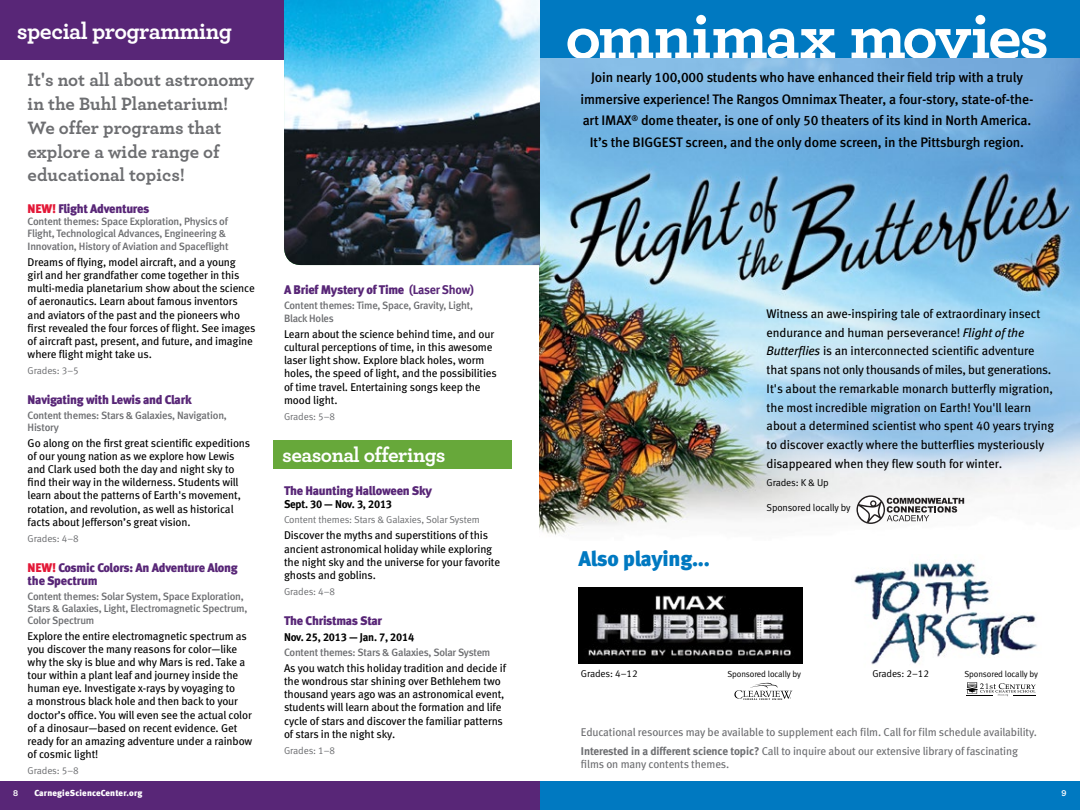
<style>
.page{position:relative;width:1080px;height:810px;background:#fff}
.page>*{position:absolute;margin:0;border:0;box-sizing:border-box;transform-origin:0 0}
.t1{font:23.75px "Archer Bold LF";letter-spacing:-.02em;color:#fff}
.t2{font:21.25px "Archer Bold LF";letter-spacing:-.025em;color:#fff}
.t3{font:21.25px "Meta Black Lf";letter-spacing:-.015em;color:#0079c1}
.t4{font:18.75px/23.8px "Archer Bold LF";color:#6d6e71}
.t5{font:13.75px "Meta Medium LF";letter-spacing:-.01em;color:#000}
.t6{font:12.5px/18.8px "Meta Book LF";letter-spacing:-.005em;color:#000}
.t7{font:12.5px/13.1px "Meta Black Lf";letter-spacing:-.02em;color:#582677}
.t8{font:11.25px/13.1px "Meta Book LF";letter-spacing:-.01em;color:#000}
.t9{font:11.25px/19.1px "Meta Book LF";letter-spacing:-.01em;color:#6d6e71}
.t10{font:11.25px "Meta Bold LF";letter-spacing:-.02em;color:#000}
.t11{font:10.62px/12px "Meta Medium LF";letter-spacing:-.02em;color:#6d6e71}
.t12{font:10px "Meta Normal LF";letter-spacing:-.015em;color:#6d6e71}
.t13{font:10px "Meta Normal LF";letter-spacing:-.01em;color:#000}
.t14{font:8.75px "Meta Normal LF";letter-spacing:-.01em;color:#000}
.t15{font:8.75px "Meta Black Lf";letter-spacing:.02em;color:#fff}
.t16{font:8.75px "Archer Bold LF";color:#fff}
.s1{color:#e31837}
.s2{font-family:"Meta Bold LF"}
.s3{font-style:italic}
</style>
<div class="page">
<div style="left:540px;top:0;width:540px;height:58px;background:#0079c1"></div>
<svg style="left:567px;top:15px;width:480px;height:43px"></svg>
<img style="left:540px;top:58px;width:540px;height:477px">
<div style="left:540px;top:781px;width:540px;height:29px;background:#0079c1"></div>
<div style="left:0;top:781px;width:540px;height:29px;background:#582677"></div>
<svg style="left:856px;top:495px;width:108px;height:29px"></svg>
<div style="left:0;top:0;width:284px;height:60px;background:#582677"></div>
<img style="left:284px;top:0;width:256px;height:265px">
<svg style="left:734px;top:683px;width:58px;height:17px"></svg>
<img style="left:578px;top:587px;width:225px;height:76px">
<img style="left:854px;top:562px;width:183px;height:103px">
<svg style="left:966px;top:682px;width:70px;height:14px"></svg>
<div style="left:274px;top:440px;width:238px;height:29px;background:#67a83a"></div>
<h1 class="t1" style="left:17px;top:16px;width:217px">special programming</h1>
<h3 class="t4" style="left:28px;top:68px;width:228px">It's not all about astronomy in the Buhl Planetarium!<br>We offer programs that explore a wide range of educational topics!</h3>
<p class="t7" style="left:28px;top:202px;width:123px"><span class="s1">New!</span> Flight Adventures</p>
<p class="t11" style="left:28px;top:215px;width:202px">Content themes: Space Exploration, Physics of<br>Flight, Technological Advances, Engineering &amp;</p>
<p class="t11" style="left:28px;top:240px;width:202px">Innovation, History of Aviation and Spaceflight</p>
<p class="t8" style="left:28px;top:255px;width:229px">Dreams of flying, model aircraft, and a young<br>girl and her grandfather come together in this multi-media planetarium show about the science of aeronautics. Learn about famous inventors and aviators of the past and the pioneers who first revealed the four forces of flight. See images of aircraft past, present, and future, and imagine where flight might take us.</p>
<p class="t12" style="left:28px;top:365px;width:53px">Grades: 3–5</p>
<p class="t7" style="left:28px;top:393px;width:166px">Navigating with Lewis and Clark</p>
<p class="t11" style="left:28px;top:409px;width:201px">Content themes: Stars &amp; Galaxies, Navigation,<br>History</p>
<p class="t8" style="left:28px;top:436px;width:224px">Go along on the first great scientific expeditions of our young nation as we explore how Lewis and Clark used both the day and night sky to find their way in the wilderness. Students will learn about the patterns of Earth's movement, rotation, and revolution, as well as historical facts about Jefferson’s great vision.</p>
<p class="t12" style="left:28px;top:532px;width:53px">Grades: 4–8</p>
<p class="t7" style="left:28px;top:561px;width:212px"><span class="s1">New!</span> Cosmic Colors: An Adventure Along the Spectrum</p>
<p class="t11" style="left:28px;top:590px;width:221px">Content themes: Solar System, Space Exploration,<br>Stars &amp; Galaxies, Light, Electromagnetic Spectrum,<br>Color Spectrum</p>
<p class="t8" style="left:28px;top:629px;width:226px">Explore the entire electromagnetic spectrum as you discover the many reasons for color—like why the sky is blue and why Mars is red. Take a tour within a plant leaf and journey inside the human eye. Investigate x-rays by voyaging to<br>a monstrous black hole and then back to your doctor’s office. You will even see the actual color of a dinosaur—based on recent evidence. Get ready for an amazing adventure under a rainbow of cosmic light!</p>
<p class="t12" style="left:28px;top:765px;width:53px">Grades: 5–8</p>
<p class="t7" style="left:284px;top:283px;width:191px">A Brief Mystery of Time <span class="s2">(Laser Show)</span></p>
<p class="t11" style="left:284px;top:299px;width:191px;line-height:13.1px">Content themes: Time, Space, Gravity, Light,<br>Black Holes</p>
<p class="t8" style="left:284px;top:327px;width:214px">Learn about the science behind time, and our cultural perceptions of time, in this awesome laser light show. Explore black holes, worm holes, the speed of light, and the possibilities of time travel. Entertaining songs keep the mood light.</p>
<p class="t12" style="left:284px;top:410px;width:53px">Grades: 5–8</p>
<h2 class="t2" style="left:282px;top:441px;width:165px">seasonal offerings</h2>
<p class="t7" style="left:284px;top:484px;width:150px">The Haunting Halloween Sky</p>
<p class="t10" style="left:284px;top:498px;width:110px">Sept. 30 — Nov. 3, 2013</p>
<p class="t12" style="left:284px;top:514px;width:197px">Content themes: Stars &amp; Galaxies, Solar System</p>
<p class="t8" style="left:284px;top:529px;width:218px">Discover the myths and superstitions of this ancient astronomical holiday while exploring the night sky and the universe for your favorite ghosts and goblins.</p>
<p class="t12" style="left:284px;top:586px;width:53px">Grades: 4–8</p>
<p class="t7" style="left:284px;top:614px;width:100px">The Christmas Star</p>
<p class="t10" style="left:284px;top:630px;width:132px">Nov. 25, 2013 — Jan. 7, 2014</p>
<p class="t11" style="left:284px;top:646px;width:208px">Content themes: Stars &amp; Galaxies, Solar System</p>
<p class="t8" style="left:284px;top:661px;width:224px">As you watch this holiday tradition and decide if the wondrous star shining over Bethlehem two thousand years ago was an astronomical event, students will learn about the formation and life cycle of stars and discover the familiar patterns of stars in the night sky.</p>
<p class="t12" style="left:284px;top:744px;width:53px">Grades: 1–8</p>
<p class="t5" style="left:591px;top:70px;width:433px">Join nearly 100,000 students who have enhanced their field trip with a truly</p>
<p class="t5" style="left:581px;top:91px;width:454px">immersive experience! The Rangos Omnimax Theater, a four-story, state-of-the-</p>
<p class="t5" style="left:583px;top:113px;width:450px">art IMAX<sup>®</sup> dome theater, is one of only 50 theaters of its kind in North America.</p>
<p class="t5" style="left:590px;top:134px;width:51px">It’s the biggest</p>
<p class="t5" style="left:685px;top:134px;width:340px">screen, and the only dome screen, in the Pittsburgh region.</p>
<h2 class="t3" style="left:578px;top:546px;width:133px">Also playing...</h2>
<p class="t6" style="left:767px;top:304px;width:289px">Witness an awe-inspiring tale of extraordinary insect endurance and human perseverance! <span class="s3">Flight of the Butterflies</span> is an interconnected scientific adventure that spans not only thousands of miles, but generations.<br>It's about the remarkable monarch butterfly migration, the most incredible migration on Earth! You'll learn about a determined scientist who spent 40 years trying to discover exactly where the butterflies mysteriously disappeared when they flew south for winter.</p>
<p class="t13" style="left:767px;top:477px;width:64px">Grades: K &amp; Up</p>
<p class="t13" style="left:767px;top:502px;width:85px">Sponsored locally by</p>
<p class="t13" style="left:581px;top:668px;width:58px">Grades: 4–12</p>
<p class="t14" style="left:727px;top:669px;width:75px">Sponsored locally by</p>
<p class="t13" style="left:872px;top:668px;width:58px">Grades: 2–12</p>
<p class="t14" style="left:964px;top:669px;width:75px">Sponsored locally by</p>
<p class="t9" style="left:581px;top:722px;width:458px">Educational resources may be available to supplement each film. Call for film schedule availability.<br><span class="s2">Interested in a different science topic?</span> Call to inquire about our extensive library of fascinating</p>
<p class="t9" style="left:581px;top:755px;width:150px">films on many contents themes.</p>
<p class="t16" style="left:13px;top:788px;width:7px">8</p>
<p class="t15" style="left:34px;top:788px;width:110px">CarnegieScienceCenter.org</p>
<p class="t16" style="left:1061px;top:788px;width:7px">9</p>
</div>
